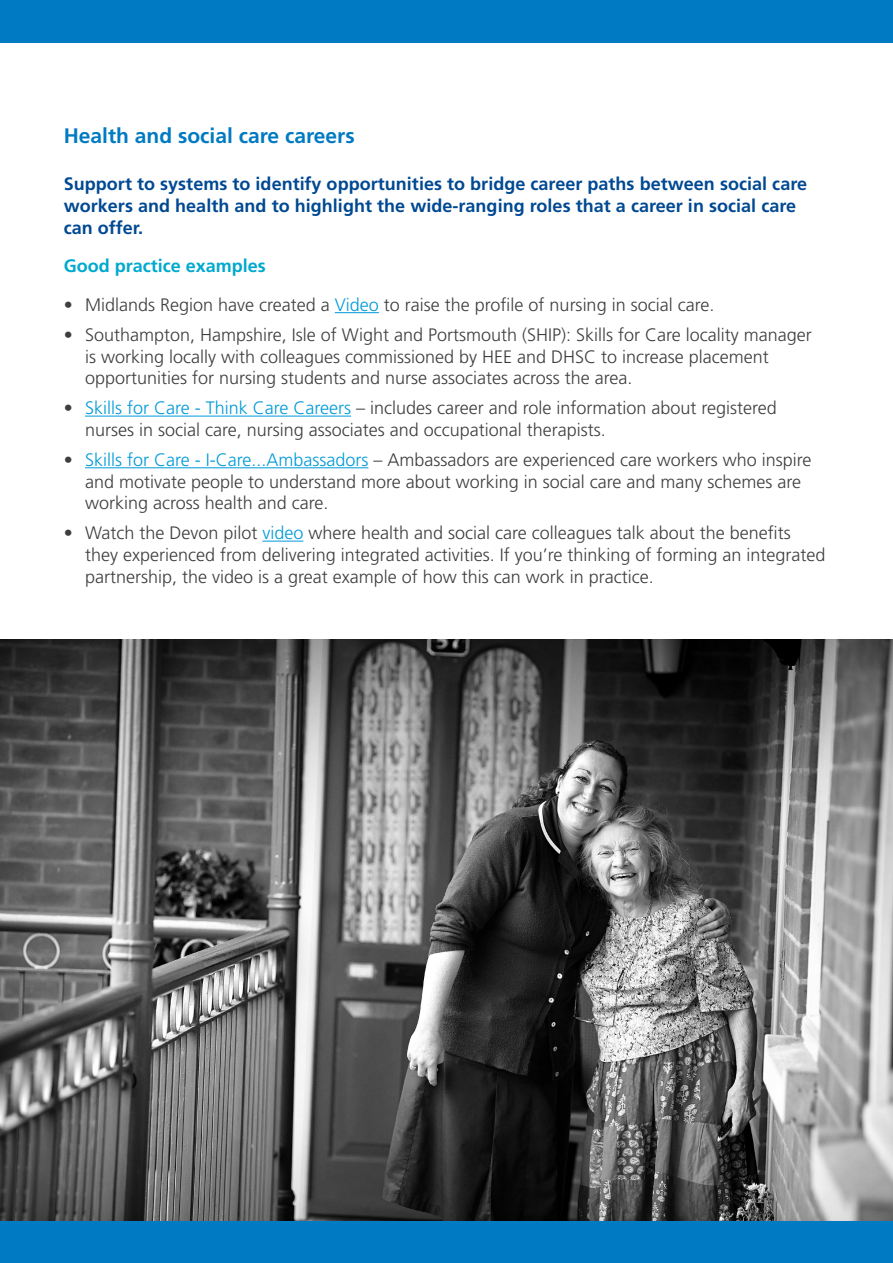
<style>
.page{position:relative;width:893px;height:1263px;background:#fff}
.page>*{position:absolute;margin:0;border:0;box-sizing:border-box;transform-origin:0 0}
.t1{font:700 21px "Frutiger LT Pro";color:#007ac2}
.t2{font:300 18px/21.6px "Frutiger LT Pro";color:#3e3e3f}
.t3{font:700 18px/21.6px "Frutiger LT Pro";color:#004992}
.t4{font:700 18px "Frutiger LT Pro";color:#00a9ce}
.s1{color:#009ad9}
</style>
<div class="page">
<div style="left:0;top:1220px;width:893px;height:43px;background:#007ac2"></div>
<div style="left:0;top:0;width:893px;height:43px;background:#007ac2"></div>
<hr style="left:335px;top:312px;width:44px;height:1px;background:#009ad9">
<hr style="left:85px;top:416px;width:266px;height:1px;background:#009ad9">
<hr style="left:85px;top:467px;width:283px;height:1px;background:#009ad9">
<hr style="left:262px;top:541px;width:41px;height:1px;background:#009ad9">
<img style="left:0;top:639px;width:893px;height:581px">
<h1 class="t1" style="left:64px;top:124px;width:292px">Health and social care careers</h1>
<h2 class="t3" style="left:64px;top:173px;width:745px">Support to systems to identify opportunities to bridge career paths between social care workers and health and to highlight the wide-ranging roles that a career in social care can offer.</h2>
<h3 class="t4" style="left:64px;top:255px;width:204px">Good practice examples</h3>
<p class="t2" style="left:64px;top:294px;width:652px">• Midlands Region have created a <span class="s1">Video</span> to raise the profile of nursing in social care.</p>
<p class="t2" style="left:85px;top:324px;width:728px;text-indent:-21px">• Southampton, Hampshire, Isle of Wight and Portsmouth (SHIP): Skills for Care locality manager is working locally with colleagues commissioned by HEE and DHSC to increase placement opportunities for nursing students and nurse associates across the area.</p>
<p class="t2" style="left:85px;top:397px;width:693px;text-indent:-21px">• <span class="s1">Skills for Care - Think Care Careers</span> – includes career and role information about registered nurses in social care, nursing associates and occupational therapists.</p>
<p class="t2" style="left:85px;top:449px;width:728px;text-indent:-21px">• <span class="s1">Skills for Care - I-Care...Ambassadors</span> – Ambassadors are experienced care workers who inspire and motivate people to understand more about working in social care and many schemes are working across health and care.</p>
<p class="t2" style="left:85px;top:522px;width:742px;text-indent:-21px">• Watch the Devon pilot <span class="s1">video</span> where health and social care colleagues talk about the benefits they experienced from delivering integrated activities. If you’re thinking of forming an integrated partnership, the video is a great example of how this can work in practice.</p>
</div>
